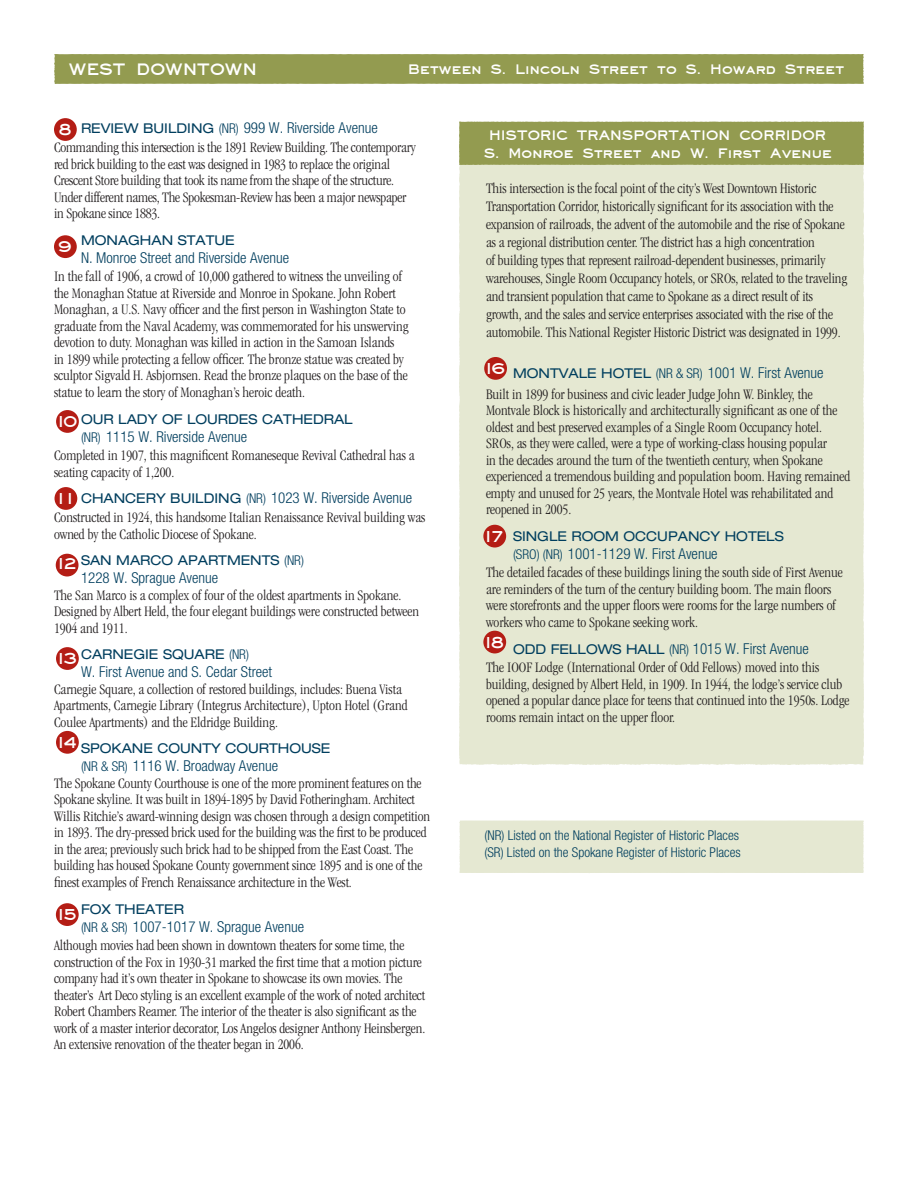
<style>
.page{position:relative;width:918px;height:1188px;background:#fff}
.page>*{position:absolute;margin:0;border:0;box-sizing:border-box;transform-origin:0 0}
.Subheadings{font:700 18px "Eyechart";color:#fff}
.Information_Body{font:700 17.1px "Eyechart";letter-spacing:-.3em;color:#fff}
.Information_Body-2{font:300 condensed 15px/16.5px "Garamond";color:#231f20}
.Subheadings-2{font:300 condensed 15px "Helvetica Neue";color:#003e5e}
.Headings{font:700 15px "Eyechart";color:#fff}
.Subheadings-3{font:700 15px "Eyechart";color:#fff}
.Subheadings-4{font:expanded 13.5px "Helvetica Neue";color:#003e5e}
.Subheadings-5{font:300 condensed 13.5px/16.5px "Helvetica Neue";color:#003e5e}
.s1{font-weight:400;font-stretch:expanded;font-size:13.5px}
.s2{font-size:13.5px}
.s3{font-weight:300;font-stretch:condensed}
</style>
<div class="page">
<div style="left:459px;top:820px;width:405px;height:53px;background:#e5e8d2"></div>
<svg style="left:54px;top:54px;width:810px;height:30px;background:#949c52"></svg>
<div style="left:459px;top:165px;width:405px;height:591px;background:#e5e8d2"></div>
<div style="left:459px;top:121px;width:405px;height:44px;background:#939b50"></div>
<div style="left:54px;top:235px;width:23px;height:23px;background:#b41d15;border-radius:50%"></div>
<div style="left:56px;top:410px;width:23px;height:23px;background:#b41d15;border-radius:50%"></div>
<div style="left:55px;top:487px;width:22px;height:23px;background:#b41d15;border-radius:50%"></div>
<div style="left:56px;top:554px;width:23px;height:22px;background:#b41d15;border-radius:50%"></div>
<div style="left:56px;top:647px;width:23px;height:23px;background:#b41d15;border-radius:50%"></div>
<div style="left:56px;top:731px;width:23px;height:23px;background:#b41d15;border-radius:50%"></div>
<div style="left:483px;top:631px;width:23px;height:22px;background:#b41d15;border-radius:50%"></div>
<div style="left:483px;top:525px;width:23px;height:23px;background:#b41d15;border-radius:50%"></div>
<div style="left:484px;top:357px;width:23px;height:23px;background:#b41d15;border-radius:50%"></div>
<div style="left:56px;top:903px;width:23px;height:23px;background:#b41d15;border-radius:50%"></div>
<div style="left:54px;top:118px;width:23px;height:23px;background:#b41d15;border-radius:50%"></div>
<p class="Subheadings" style="left:69px;top:58px;width:189px">West Downtown</p>
<p class="Headings" style="left:408px;top:60px;width:437px">Between S. Lincoln Street to S. Howard Street</p>
<p class="Subheadings-2" style="left:81px;top:120px;width:298px"><span class="s1">REVIEW BUILDING</span> <span class="s2">(NR)</span> 999 W. Riverside Avenue</p>
<p class="Information_Body-2" style="left:54px;top:139px;width:363px">Commanding this intersection is the 1891 Review Building. The contemporary red brick building to the east was designed in 1983 to replace the original Crescent Store building that took its name from the shape of the structure.<br>Under different names, The Spokesman-Review has been a major newspaper in Spokane since 1883.</p>
<p class="Subheadings-4" style="left:81px;top:232px;width:155px">MONAGHAN STATUE</p>
<p class="Subheadings-2" style="left:81px;top:249px;width:210px">N. Monroe Street and Riverside Avenue</p>
<p class="Information_Body-2" style="left:54px;top:268px;width:356px">In the fall of 1906, a crowd of 10,000 gathered to witness the unveiling of the Monaghan Statue at Riverside and Monroe in Spokane. John Robert Monaghan, a U.S. Navy officer and the first person in Washington State to graduate from the Naval Academy, was commemorated for his unswerving devotion to duty. Monaghan was killed in action in the Samoan Islands<br>in 1899 while protecting a fellow officer. The bronze statue was created by sculptor Sigvald H. Asbjornsen. Read the bronze plaques on the base of the statue to learn the story of Monaghan’s heroic death.</p>
<p class="Subheadings-4" style="left:81px;top:411px;width:273px">OUR LADY OF LOURDES CATHEDRAL</p>
<p class="Subheadings-2" style="left:81px;top:428px;width:168px"><span class="s2">(NR)</span> 1115 W. Riverside Avenue</p>
<p class="Information_Body-2" style="left:54px;top:447px;width:362px">Completed in 1907, this magnificent Romaneseque Revival Cathedral has a seating capacity of 1,200.</p>
<p class="Subheadings-2" style="left:81px;top:489px;width:333px"><span class="s1">CHANCERY BUILDING</span> <span class="s2">(NR)</span> 1023 W. Riverside Avenue</p>
<p class="Information_Body-2" style="left:54px;top:509px;width:373px">Constructed in 1924, this handsome Italian Renaissance Revival building was owned by the Catholic Diocese of Spokane.</p>
<p class="Subheadings-4" style="left:81px;top:552px;width:225px">SAN MARCO APARTMENTS <span class="s3">(NR)</span></p>
<p class="Subheadings-2" style="left:81px;top:569px;width:139px">1228 W. Sprague Avenue</p>
<p class="Information_Body-2" style="left:54px;top:587px;width:367px">The San Marco is a complex of four of the oldest apartments in Spokane.<br>Designed by Albert Held, the four elegant buildings were constructed between<br>1904 and 1911.</p>
<p class="Subheadings-4" style="left:81px;top:646px;width:170px">CARNEGIE SQUARE <span class="s3">(NR)</span></p>
<p class="Subheadings-2" style="left:81px;top:663px;width:193px">W. First Avenue and S. Cedar Street</p>
<p class="Information_Body-2" style="left:54px;top:681px;width:355px">Carnegie Square, a collection of restored buildings, includes: Buena Vista<br>Apartments, Carnegie Library (Integrus Architecture), Upton Hotel (Grand<br>Coulee Apartments) and the Eldridge Building.</p>
<p class="Subheadings-4" style="left:81px;top:740px;width:251px">SPOKANE COUNTY COURTHOUSE</p>
<p class="Subheadings-2" style="left:81px;top:758px;width:199px"><span class="s2">(NR &amp; SR)</span> 1116 W. Broadway Avenue</p>
<p class="Information_Body-2" style="left:54px;top:775px;width:378px">The Spokane County Courthouse is one of the more prominent features on the Spokane skyline. It was built in 1894-1895 by David Fotheringham. Architect Willis Ritchie’s award-winning design was chosen through a design competition in 1893. The dry-pressed brick used for the building was the first to be produced in the area; previously such brick had to be shipped from the East Coast. The building has housed Spokane County government since 1895 and is one of the finest examples of French Renaissance architecture in the West.</p>
<p class="Subheadings-4" style="left:81px;top:901px;width:105px">FOX THEATER</p>
<p class="Subheadings-2" style="left:81px;top:918px;width:225px"><span class="s2">(NR &amp; SR)</span> 1007-1017 W. Sprague Avenue</p>
<p class="Information_Body-2" style="left:54px;top:937px;width:373px">Although movies had been shown in downtown theaters for some time, the construction of the Fox in 1930-31 marked the first time that a motion picture company had it’s own theater in Spokane to showcase its own movies. The theater’s Art Deco styling is an excellent example of the work of noted architect Robert Chambers Reamer. The interior of the theater is also significant as the work of a master interior decorator, Los Angelos designer Anthony Heinsbergen.<br>An extensive renovation of the theater began in 2006.</p>
<p class="Information_Body" style="left:58px;top:120px;width:16px">8</p>
<p class="Information_Body" style="left:58px;top:237px;width:16px">9</p>
<p class="Information_Body" style="left:54px;top:412px;width:25px">10</p>
<p class="Information_Body" style="left:54px;top:489px;width:25px">11</p>
<p class="Information_Body" style="left:54px;top:554px;width:25px">12</p>
<p class="Information_Body" style="left:54px;top:649px;width:25px">13</p>
<p class="Information_Body" style="left:54px;top:732px;width:25px">14</p>
<p class="Information_Body" style="left:54px;top:905px;width:25px">15</p>
<p class="Subheadings-3" style="left:489px;top:127px;width:339px">Historic Transportation Corridor</p>
<p class="Headings" style="left:484px;top:144px;width:350px">S. Monroe Street and W. First Avenue</p>
<p class="Information_Body-2" style="left:486px;top:179px;width:363px;line-height:18px">This intersection is the focal point of the city’s West Downtown Historic Transportation Corridor, historically significant for its association with the expansion of railroads, the advent of the automobile and the rise of Spokane as a regional distribution center. The district has a high concentration<br>of building types that represent railroad-dependent businesses, primarily warehouses, Single Room Occupancy hotels, or SROs, related to the traveling and transient population that came to Spokane as a direct result of its growth, and the sales and service enterprises associated with the rise of the automobile. This National Register Historic District was designated in 1999.</p>
<p class="Information_Body" style="left:482px;top:358px;width:25px">16</p>
<p class="Subheadings-2" style="left:513px;top:364px;width:312px"><span class="s1">MONTVALE HOTEL</span> <span class="s2">(NR &amp; SR)</span> 1001 W. First Avenue</p>
<p class="Information_Body-2" style="left:486px;top:386px;width:366px">Built in 1899 for business and civic leader Judge John W. Binkley, the Montvale Block is historically and architecturally significant as one of the oldest and best preserved examples of a Single Room Occupancy hotel.<br>SROs, as they were called, were a type of working-class housing popular<br>in the decades around the turn of the twentieth century, when Spokane experienced a tremendous building and population boom. Having remained empty and unused for 25 years, the Montvale Hotel was rehabilitated and reopened in 2005.</p>
<p class="Subheadings-4" style="left:513px;top:528px;width:272px">SINGLE ROOM OCCUPANCY HOTELS</p>
<p class="Subheadings-2" style="left:513px;top:545px;width:206px"><span class="s2">(SRO) (NR)</span> 1001-1129 W. First Avenue</p>
<p class="Information_Body-2" style="left:486px;top:564px;width:358px">The detailed facades of these buildings lining the south side of First Avenue are reminders of the turn of the century building boom. The main floors were storefronts and the upper floors were rooms for the large numbers of workers who came to Spokane seeking work.</p>
<p class="Subheadings-2" style="left:513px;top:640px;width:297px"><span class="s1">ODD FELLOWS HALL</span> <span class="s2">(NR)</span> 1015 W. First Avenue</p>
<p class="Information_Body-2" style="left:486px;top:659px;width:365px">The IOOF Lodge (International Order of Odd Fellows) moved into this building, designed by Albert Held, in 1909. In 1944, the lodge’s service club opened a popular dance place for teens that continued into the 1950s. Lodge rooms remain intact on the upper floor.</p>
<p class="Information_Body" style="left:482px;top:526px;width:25px">17</p>
<p class="Information_Body" style="left:482px;top:632px;width:25px">18</p>
<p class="Subheadings-5" style="left:484px;top:827px;width:258px">(NR) Listed on the National Register of Historic Places (SR) Listed on the Spokane Register of Historic Places</p>
</div>
